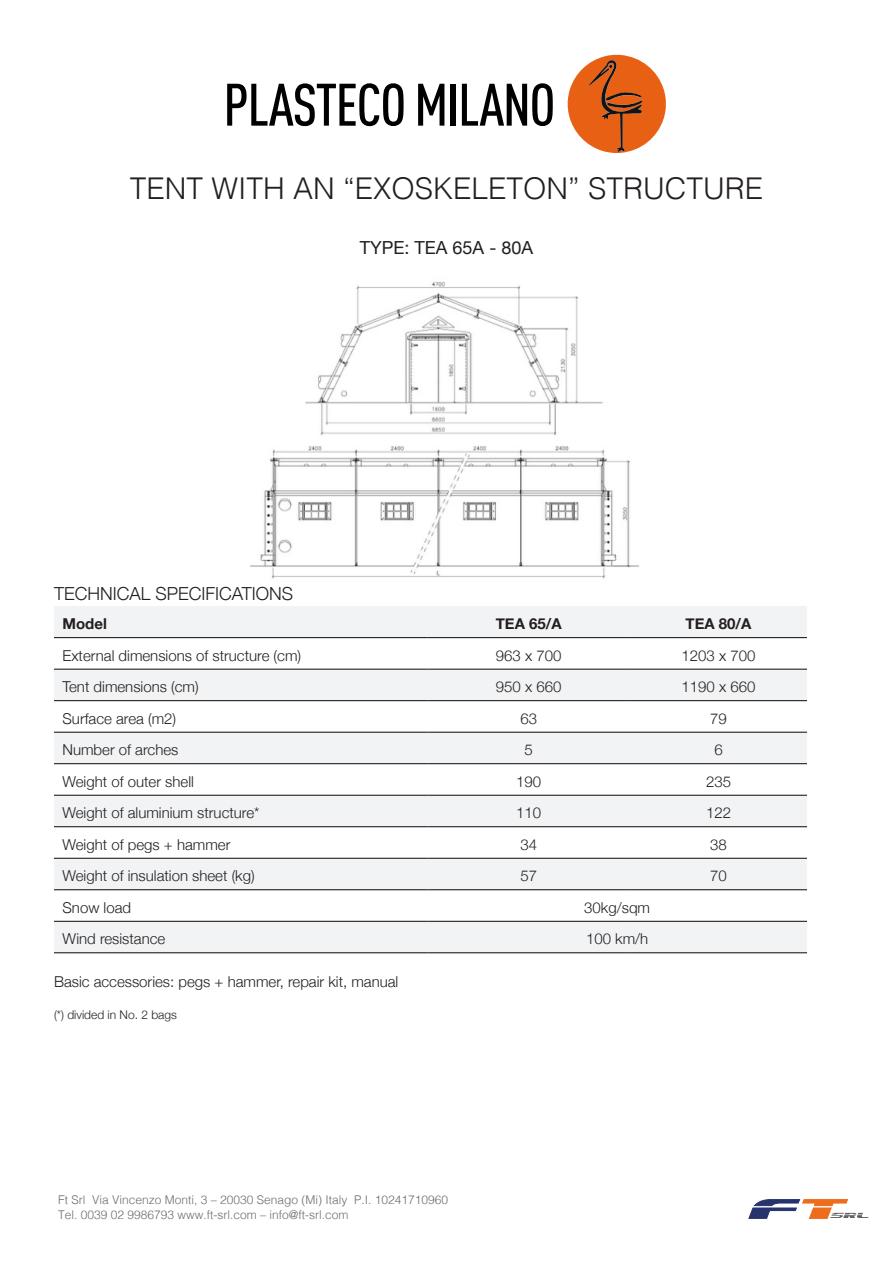
<style>
.page{position:relative;width:893px;height:1263px;background:#fff}
.page>*{position:absolute;margin:0;border:0;box-sizing:border-box;transform-origin:0 0}
.t1{font:300 30px "Helvetica";color:#231f20}
.t2{font:300 18px "Helvetica Neue";color:#231f20}
.t3{font:18px "Helvetica Neue";color:#231f20}
.t4{font:300 15px "Helvetica Neue";color:#231f20}
.t5{font:700 15px "Helvetica Neue";color:#231f20}
.t6{font:300 12px "Helvetica";color:#6c6d70}
.t7{font:300 12px "Helvetica Neue";color:#231f20}
</style>
<div class="page">
<svg style="left:568px;top:55px;width:98px;height:98px"></svg>
<svg style="left:227px;top:83px;width:177px;height:44px"></svg>
<svg style="left:418px;top:84px;width:26px;height:42px"></svg>
<div style="left:451px;top:84px;width:5px;height:42px;background:#000"></div>
<svg style="left:462px;top:83px;width:91px;height:43px"></svg>
<img style="left:250px;top:281px;width:389px;height:298px">
<svg style="left:54px;top:606px;width:753px;height:346px;fill:#f2f3f4"></svg>
<hr style="left:54px;top:637px;width:373px;height:1px;background:#0c0806">
<hr style="left:427px;top:637px;width:203px;height:1px;background:#0c0806">
<hr style="left:630px;top:637px;width:177px;height:1px;background:#0c0806">
<hr style="left:54px;top:669px;width:373px;height:1px;background:#0c0806">
<hr style="left:427px;top:669px;width:203px;height:1px;background:#0c0806">
<hr style="left:630px;top:669px;width:177px;height:1px;background:#0c0806">
<hr style="left:54px;top:700px;width:373px;height:1px;background:#0c0806">
<hr style="left:427px;top:700px;width:203px;height:1px;background:#0c0806">
<hr style="left:630px;top:700px;width:177px;height:1px;background:#0c0806">
<hr style="left:54px;top:732px;width:373px;height:1px;background:#0c0806">
<hr style="left:427px;top:732px;width:203px;height:1px;background:#0c0806">
<hr style="left:630px;top:732px;width:177px;height:1px;background:#0c0806">
<hr style="left:54px;top:763px;width:373px;height:1px;background:#0c0806">
<hr style="left:427px;top:763px;width:203px;height:1px;background:#0c0806">
<hr style="left:630px;top:763px;width:177px;height:1px;background:#0c0806">
<hr style="left:54px;top:795px;width:373px;height:1px;background:#0c0806">
<hr style="left:427px;top:795px;width:203px;height:1px;background:#0c0806">
<hr style="left:630px;top:795px;width:177px;height:1px;background:#0c0806">
<hr style="left:54px;top:826px;width:373px;height:1px;background:#0c0806">
<hr style="left:427px;top:826px;width:203px;height:1px;background:#0c0806">
<hr style="left:630px;top:826px;width:177px;height:1px;background:#0c0806">
<hr style="left:54px;top:858px;width:373px;height:1px;background:#0c0806">
<hr style="left:427px;top:858px;width:203px;height:1px;background:#0c0806">
<hr style="left:630px;top:858px;width:177px;height:1px;background:#0c0806">
<hr style="left:54px;top:921px;width:373px;height:1px;background:#0c0806">
<hr style="left:427px;top:921px;width:203px;height:1px;background:#0c0806">
<hr style="left:630px;top:921px;width:177px;height:1px;background:#0c0806">
<hr style="left:54px;top:889px;width:373px;height:1px;background:#0c0806">
<hr style="left:427px;top:889px;width:203px;height:1px;background:#0c0806">
<hr style="left:630px;top:889px;width:177px;height:1px;background:#0c0806">
<hr style="left:54px;top:952px;width:373px;height:1px;background:#0c0806">
<hr style="left:427px;top:952px;width:203px;height:1px;background:#0c0806">
<hr style="left:630px;top:952px;width:177px;height:1px;background:#0c0806">
<svg style="left:748px;top:1199px;width:120px;height:20px"></svg>
<p class="t1" style="left:130px;top:163px;width:635px">TENT WITH AN “EXOSKELETON” STRUCTURE</p>
<p class="t3" style="left:360px;top:235px;width:175px">TYPE: TEA 65A - 80A</p>
<p class="t2" style="left:54px;top:579px;width:241px">TECHNICAL SPECIFICATIONS</p>
<p class="t5" style="left:63px;top:612px;width:46px">Model</p>
<p class="t5" style="left:496px;top:612px;width:67px">TEA 65/A</p>
<p class="t5" style="left:686px;top:612px;width:67px">TEA 80/A</p>
<p class="t4" style="left:63px;top:643px;width:240px">External dimensions of structure (cm)</p>
<p class="t4" style="left:496px;top:643px;width:67px">963 x 700</p>
<p class="t4" style="left:682px;top:643px;width:75px">1203 x 700</p>
<p class="t4" style="left:63px;top:675px;width:138px">Tent dimensions (cm)</p>
<p class="t4" style="left:496px;top:675px;width:67px">950 x 660</p>
<p class="t4" style="left:682px;top:675px;width:75px">1190 x 660</p>
<p class="t4" style="left:63px;top:706px;width:115px">Surface area (m2)</p>
<p class="t4" style="left:520px;top:706px;width:18px">63</p>
<p class="t4" style="left:710px;top:706px;width:18px">79</p>
<p class="t4" style="left:63px;top:738px;width:117px">Number of arches</p>
<p class="t4" style="left:524px;top:738px;width:10px">5</p>
<p class="t4" style="left:714px;top:738px;width:10px">6</p>
<p class="t4" style="left:63px;top:769px;width:133px">Weight of outer shell</p>
<p class="t4" style="left:516px;top:769px;width:27px">190</p>
<p class="t4" style="left:706px;top:769px;width:27px">235</p>
<p class="t4" style="left:63px;top:801px;width:198px">Weight of aluminium structure*</p>
<p class="t4" style="left:516px;top:801px;width:27px">110</p>
<p class="t4" style="left:706px;top:801px;width:27px">122</p>
<p class="t4" style="left:63px;top:832px;width:169px">Weight of pegs + hammer</p>
<p class="t4" style="left:520px;top:832px;width:18px">34</p>
<p class="t4" style="left:710px;top:832px;width:18px">38</p>
<p class="t4" style="left:63px;top:864px;width:194px">Weight of insulation sheet (kg)</p>
<p class="t4" style="left:520px;top:864px;width:18px">57</p>
<p class="t4" style="left:710px;top:864px;width:18px">70</p>
<p class="t4" style="left:63px;top:895px;width:70px">Snow load</p>
<p class="t4" style="left:584px;top:895px;width:67px">30kg/sqm</p>
<p class="t4" style="left:63px;top:927px;width:104px">Wind resistance</p>
<p class="t4" style="left:586px;top:927px;width:64px">100 km/h</p>
<p class="t4" style="left:54px;top:969px;width:346px">Basic accessories: pegs + hammer, repair kit, manual</p>
<p class="t7" style="left:54px;top:1005px;width:124px">(*) divided in No. 2 bags</p>
<p class="t6" style="left:58px;top:1190px;width:392px">Ft Srl Via Vincenzo Monti, 3 – 20030 Senago (Mi) Italy P.I. 10241710960</p>
<p class="t6" style="left:58px;top:1204px;width:292px">Tel. 0039 02 9986793 www.ft-srl.com – info@ft-srl.com</p>
</div>
